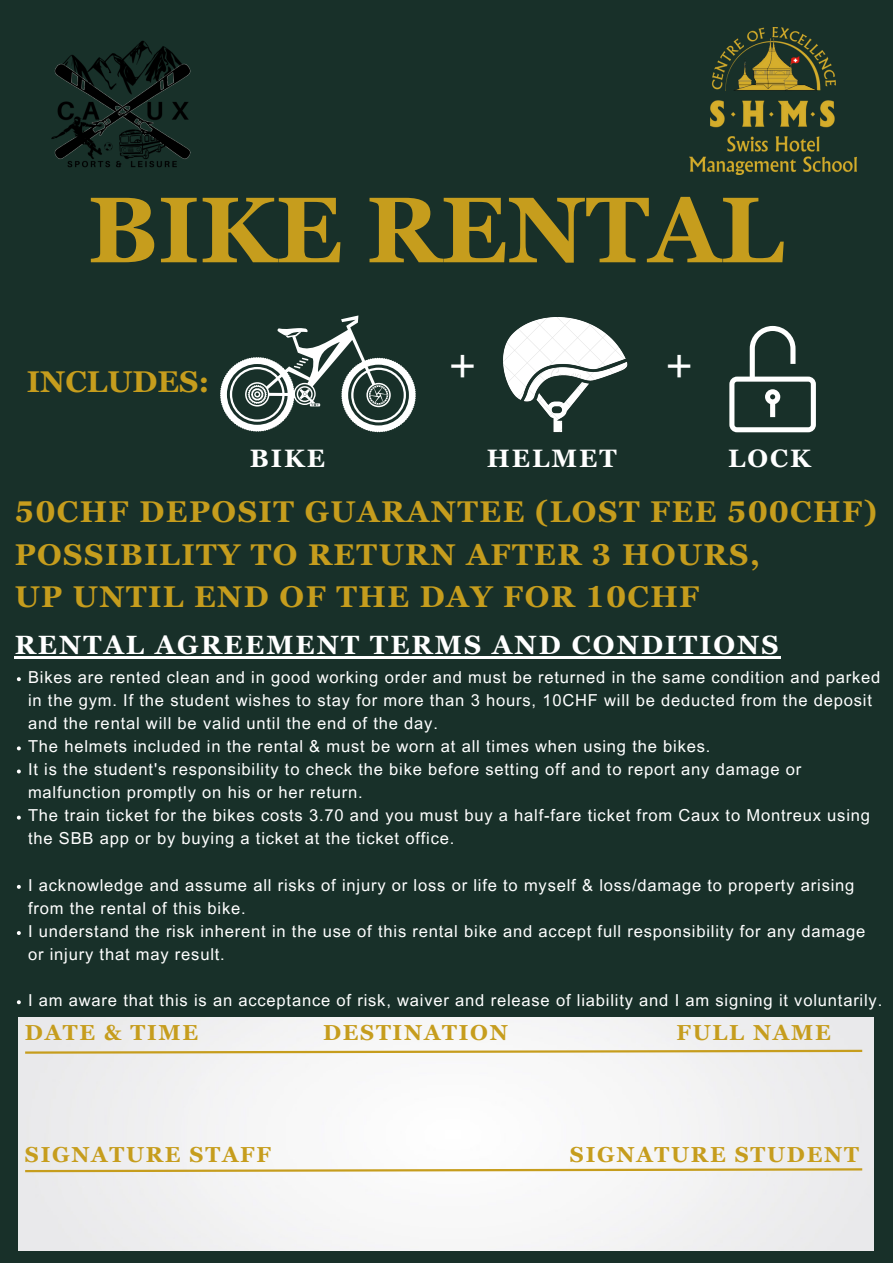
<style>
.page{position:relative;width:893px;height:1263px;background:#183029}
.page>*{position:absolute;margin:0;border:0;box-sizing:border-box;transform-origin:0 0}
.t1{font:700 93px "Georgia Pro";color:#c69d1d}
.t2{font:700 41.1px "Georgia Pro";color:#fff}
.t3{font:700 30px "Georgia Pro";letter-spacing:.05em;color:#c69d1d}
.t4{font:700 30px "Georgia Pro";color:#c69d1d}
.t5{font:700 26.47px "Georgia Pro";letter-spacing:.08em;color:#fff}
.t6{font:700 25.2px "Georgia Pro";letter-spacing:.08em;color:#fff}
.t7{font:700 21.67px "Georgia Pro";letter-spacing:.08em;color:#c69d1d}
.t8{font:16.5px/23.1px "Arial MT Pro";letter-spacing:.05em;color:#fff}
</style>
<div class="page">
<img style="left:51px;top:40px;width:140px;height:128px">
<img style="left:689px;top:27px;width:167px;height:148px">
<svg style="left:220px;top:315px;width:196px;height:117px"></svg>
<img style="left:503px;top:318px;width:125px;height:115px">
<svg style="left:729px;top:326px;width:87px;height:106px"></svg>
<img style="left:19px;top:1017px;width:854px;height:233px">
<hr style="left:15px;top:656px;width:766px;height:2px;background:#fff">
<svg style="left:17px;top:677px;width:4px;height:4px"></svg>
<svg style="left:17px;top:746px;width:4px;height:4px"></svg>
<svg style="left:17px;top:769px;width:4px;height:4px"></svg>
<svg style="left:17px;top:816px;width:4px;height:3px"></svg>
<svg style="left:17px;top:885px;width:4px;height:4px"></svg>
<svg style="left:17px;top:931px;width:4px;height:4px"></svg>
<svg style="left:17px;top:1000px;width:4px;height:4px"></svg>
<svg style="left:23px;top:1048px;width:841px;height:7px;background:#e3d6ad"></svg>
<svg style="left:23px;top:1167px;width:841px;height:6px;background:#e2d3a3"></svg>
<p class="t1" style="left:88px;top:177px;width:697px">BIKE RENTAL</p>
<p class="t4" style="left:27px;top:365px;width:184px">INCLUDES:</p>
<p class="t2" style="left:448px;top:340px;width:30px">+</p>
<p class="t2" style="left:665px;top:340px;width:30px">+</p>
<p class="t6" style="left:250px;top:444px;width:77px">BIKE</p>
<p class="t6" style="left:487px;top:444px;width:131px">HELMET</p>
<p class="t6" style="left:728px;top:444px;width:84px">LOCK</p>
<p class="t3" style="left:15px;top:495px;width:864px">50CHF DEPOSIT GUARANTEE (LOST FEE 500CHF)</p>
<p class="t3" style="left:15px;top:537px;width:746px">POSSIBILITY TO RETURN AFTER 3 HOURS,</p>
<p class="t3" style="left:15px;top:579px;width:686px">UP UNTIL END OF THE DAY FOR 10CHF</p>
<p class="t5" style="left:15px;top:630px;width:765px">RENTAL AGREEMENT TERMS AND CONDITIONS</p>
<p class="t8" style="left:28px;top:667px;width:854px">Bikes are rented clean and in good working order and must be returned in the same condition and parked in the gym. If the student wishes to stay for more than 3 hours, 10CHF will be deducted from the deposit and the rental will be valid until the end of the day.</p>
<p class="t8" style="left:28px;top:737px;width:684px">The helmets included in the rental &amp; must be worn at all times when using the bikes.</p>
<p class="t8" style="left:28px;top:760px;width:774px">It is the student's responsibility to check the bike before setting off and to report any damage or malfunction promptly on his or her return.</p>
<p class="t8" style="left:28px;top:806px;width:843px">The train ticket for the bikes costs 3.70 and you must buy a half-fare ticket from Caux to Montreux using the SBB app or by buying a ticket at the ticket office.</p>
<p class="t8" style="left:28px;top:875px;width:828px">I acknowledge and assume all risks of injury or loss or life to myself &amp; loss/damage to property arising from the rental of this bike.</p>
<p class="t8" style="left:28px;top:921px;width:838px">I understand the risk inherent in the use of this rental bike and accept full responsibility for any damage or injury that may result.</p>
<p class="t8" style="left:28px;top:990px;width:855px">I am aware that this is an acceptance of risk, waiver and release of liability and I am signing it voluntarily.</p>
<p class="t7" style="left:25px;top:1020px;width:175px">DATE &amp; TIME</p>
<p class="t7" style="left:323px;top:1020px;width:186px">DESTINATION</p>
<p class="t7" style="left:676px;top:1020px;width:156px">FULL NAME</p>
<p class="t7" style="left:25px;top:1142px;width:248px">SIGNATURE STAFF</p>
<p class="t7" style="left:570px;top:1142px;width:290px">SIGNATURE STUDENT</p>
</div>
